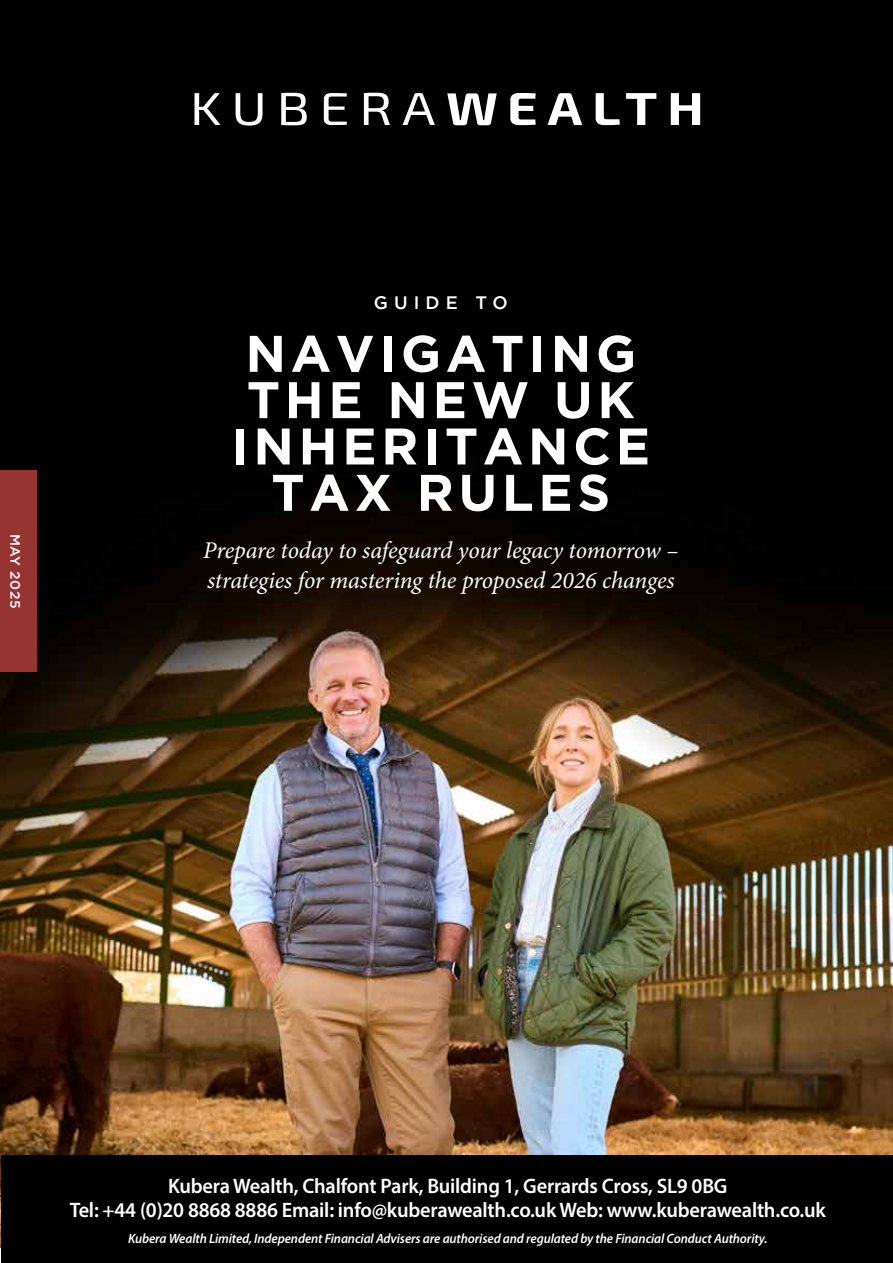
<style>
.page{position:relative;width:893px;height:1263px;background:#fff}
.page>*{position:absolute;margin:0;border:0;box-sizing:border-box;transform-origin:0 0}
.t1{font:700 51.3px/46.3px "Gotham";letter-spacing:.09em;color:#fff;text-align:center}
.t2{font:italic 24px/30px "Minion Pro";letter-spacing:-.01em;color:#fff}
.t3{font:600 21px/24px "Myriad Pro";letter-spacing:-.01em;color:#fff;text-align:center}
.t4{font:500 18px "Gotham";letter-spacing:.34em;color:#fff}
.t5{font:italic 600 13.5px "Myriad Pro";letter-spacing:-.01em;color:#fff}
.t6{font:500 13.5px "Gotham";letter-spacing:.04em;color:#fff}
</style>
<div class="page">
<img style="left:0;top:0;width:893px;height:1248px">
<div style="left:0;top:470px;width:37px;height:202px;background:#963431"></div>
<div style="left:2px;top:1px;width:891px;height:217px;background:#000"></div>
<svg style="left:194px;top:93px;width:26px;height:32px"></svg>
<svg style="left:236px;top:93px;width:26px;height:33px"></svg>
<svg style="left:281px;top:93px;width:26px;height:32px"></svg>
<svg style="left:324px;top:93px;width:23px;height:32px"></svg>
<svg style="left:364px;top:93px;width:26px;height:32px"></svg>
<svg style="left:403px;top:93px;width:32px;height:32px"></svg>
<svg style="left:447px;top:93px;width:50px;height:32px"></svg>
<svg style="left:510px;top:93px;width:26px;height:32px"></svg>
<svg style="left:547px;top:93px;width:35px;height:32px"></svg>
<svg style="left:596px;top:93px;width:24px;height:32px"></svg>
<svg style="left:626px;top:93px;width:30px;height:32px"></svg>
<svg style="left:671px;top:93px;width:29px;height:32px"></svg>
<div style="left:2px;top:1155px;width:891px;height:108px;background:#000"></div>
<p class="t6" style="left:21px;top:534px;width:76px;rotate:90deg">MAY 2025</p>
<p class="t4" style="left:374px;top:295px;width:136px">GUIDE TO</p>
<h1 class="t1" style="left:231px;top:334px;width:420px">NAVIGATING<br>THE NEW UK<br>INHERITANCE<br>TAX RULES</h1>
<p class="t2" style="left:203px;top:536px;width:477px">Prepare today to safeguard your legacy tomorrow – strategies for mastering the proposed 2026 changes</p>
<p class="t3" style="left:70px;top:1173px;width:757px">Kubera Wealth, Chalfont Park, Building 1, Gerrards Cross, SL9 0BG<br>Tel: +44 (0)20 8868 8886 Email: info@kuberawealth.co.uk Web: www.kuberawealth.co.uk</p>
<p class="t5" style="left:128px;top:1230px;width:641px">Kubera Wealth Limited, Independent Financial Advisers are authorised and regulated by the Financial Conduct Authority.</p>
</div>
